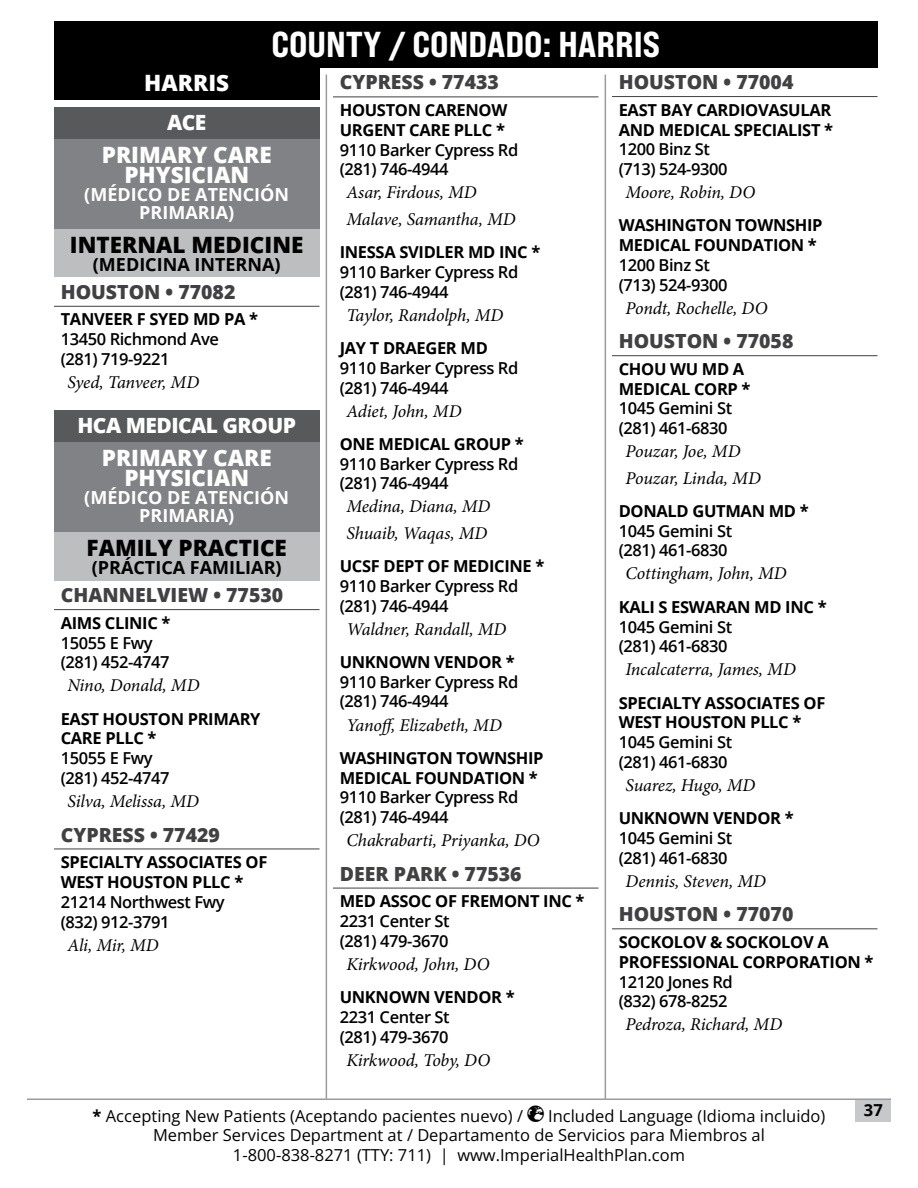
<style>
.page{position:relative;width:918px;height:1188px;background:#fff}
.page>*{position:absolute;margin:0;border:0;box-sizing:border-box;transform-origin:0 0}
.t1{font:36px "Bebas Neue Pro Exp Eb";color:#fff}
.TYPE{font:800 22.5px/19.5px "Open Sans";color:#fff;text-align:center}
.Specialty{font:800 22.5px "Open Sans";color:#000}
.County{font:800 22.5px "Open Sans";color:#fff}
.IPA_Medical_Group{font:800 21px "Open Sans";letter-spacing:-.025em;color:#fff}
.City{font:800 19.5px "Open Sans";color:#414042}
.Pro{font:italic 18px "Minion Pro";letter-spacing:-.01em;color:#000}
.TIPO{font:700 18px/18px "Open Sans";color:#fff;text-align:center}
.Spanish{font:700 18px "Open Sans";color:#000}
.Location{font:600 16.5px/19.8px "Open Sans";letter-spacing:-.025em;color:#000}
.Group{font:700 16.5px/19.8px "Open Sans";letter-spacing:-.02em;color:#000}
.t2{font:16.5px "Open Sans";color:#000}
.s1{font-weight:700}
</style>
<div class="page">
<div style="left:54px;top:21px;width:824px;height:46px;background:#000"></div>
<div style="left:856px;top:1100px;width:35px;height:21px;background:#c7c8ca"></div>
<hr style="left:27px;top:1098px;width:864px;height:2px;background:#000">
<hr style="left:326px;top:75px;width:1px;height:1023px;background:#000">
<hr style="left:605px;top:75px;width:1px;height:1023px;background:#000">
<div style="left:54px;top:68px;width:266px;height:32px;background:#000"></div>
<div style="left:54px;top:107px;width:266px;height:35px;background:#58595b"></div>
<div style="left:54px;top:139px;width:266px;height:52px;background:#808285"></div>
<div style="left:54px;top:180px;width:266px;height:50px;background:#808285"></div>
<div style="left:54px;top:229px;width:266px;height:32px;background:#bcbec0"></div>
<div style="left:54px;top:251px;width:266px;height:26px;background:#bcbec0"></div>
<hr style="left:54px;top:306px;width:266px;height:1px;background:#414042">
<div style="left:54px;top:411px;width:266px;height:34px;background:#58595b"></div>
<div style="left:54px;top:443px;width:266px;height:51px;background:#808285"></div>
<div style="left:54px;top:483px;width:266px;height:50px;background:#808285"></div>
<div style="left:54px;top:533px;width:266px;height:31px;background:#bcbec0"></div>
<div style="left:54px;top:554px;width:266px;height:26px;background:#bcbec0"></div>
<hr style="left:54px;top:609px;width:266px;height:1px;background:#414042">
<hr style="left:54px;top:849px;width:266px;height:1px;background:#414042">
<hr style="left:333px;top:97px;width:265px;height:1px;background:#414042">
<hr style="left:333px;top:888px;width:265px;height:1px;background:#414042">
<hr style="left:612px;top:96px;width:266px;height:1px;background:#414042">
<hr style="left:612px;top:355px;width:266px;height:1px;background:#414042">
<hr style="left:612px;top:928px;width:266px;height:1px;background:#414042">
<h1 class="t1" style="left:271px;top:22px;width:390px">COUNTY / CONDADO: HARRIS</h1>
<p class="County" style="left:144px;top:66px;width:86px">HARRIS</p>
<h2 class="IPA_Medical_Group" style="left:167px;top:107px;width:41px">ACE</h2>
<h1 class="TYPE" style="left:102px;top:144px;width:171px">PRIMARY CARE<br>PHYSICIAN</h1>
<p class="TIPO" style="left:84px;top:185px;width:206px">(MÉDICO DE ATENCIÓN<br>PRIMARIA)</p>
<h1 class="Specialty" style="left:70px;top:228px;width:235px">INTERNAL MEDICINE</h1>
<p class="Spanish" style="left:93px;top:252px;width:189px">(MEDICINA INTERNA)</p>
<h4 class="City" style="left:61px;top:277px;width:176px">HOUSTON • 77082</h4>
<p class="Group" style="left:61px;top:309px;width:199px">TANVEER F SYED MD PA *</p>
<p class="Location" style="left:61px;top:329px;width:160px">13450 Richmond Ave (281) 719-9221</p>
<p class="Pro" style="left:68px;top:370px;width:133px">Syed, Tanveer, MD</p>
<h2 class="IPA_Medical_Group" style="left:77px;top:410px;width:220px">HCA MEDICAL GROUP</h2>
<h1 class="TYPE" style="left:102px;top:447px;width:171px">PRIMARY CARE<br>PHYSICIAN</h1>
<p class="TIPO" style="left:84px;top:488px;width:206px">(MÉDICO DE ATENCIÓN<br>PRIMARIA)</p>
<h1 class="Specialty" style="left:87px;top:531px;width:202px">FAMILY PRACTICE</h1>
<p class="Spanish" style="left:92px;top:555px;width:191px">(PRÁCTICA FAMILIAR)</p>
<h4 class="City" style="left:61px;top:580px;width:224px">CHANNELVIEW • 77530</h4>
<p class="Group" style="left:61px;top:612px;width:111px">AIMS CLINIC *</p>
<p class="Location" style="left:61px;top:632px;width:110px">15055 E Fwy (281) 452-4747</p>
<p class="Pro" style="left:68px;top:673px;width:133px">Nino, Donald, MD</p>
<p class="Group" style="left:61px;top:708px;width:201px">EAST HOUSTON PRIMARY<br>CARE PLLC *</p>
<p class="Location" style="left:61px;top:748px;width:110px">15055 E Fwy (281) 452-4747</p>
<p class="Pro" style="left:68px;top:789px;width:133px">Silva, Melissa, MD</p>
<h4 class="City" style="left:61px;top:820px;width:161px">CYPRESS • 77429</h4>
<p class="Group" style="left:61px;top:852px;width:208px">SPECIALTY ASSOCIATES OF<br>WEST HOUSTON PLLC *</p>
<p class="Location" style="left:61px;top:891px;width:165px">21214 Northwest Fwy (832) 912-3791</p>
<p class="Pro" style="left:68px;top:932px;width:93px">Ali, Mir, MD</p>
<h4 class="City" style="left:340px;top:68px;width:161px">CYPRESS • 77433</h4>
<p class="Group" style="left:340px;top:100px;width:169px">HOUSTON CARENOW<br>URGENT CARE PLLC *</p>
<p class="Location" style="left:340px;top:139px;width:180px">9110 Barker Cypress Rd (281) 746-4944</p>
<p class="Pro" style="left:346px;top:180px;width:132px">Asar, Firdous, MD</p>
<p class="Pro" style="left:346px;top:207px;width:171px">Malave, Samantha, MD</p>
<p class="Group" style="left:340px;top:242px;width:202px">INESSA SVIDLER MD INC *</p>
<p class="Location" style="left:340px;top:262px;width:180px">9110 Barker Cypress Rd (281) 746-4944</p>
<p class="Pro" style="left:346px;top:303px;width:158px">Taylor, Randolph, MD</p>
<p class="Group" style="left:340px;top:338px;width:150px">JAY T DRAEGER MD</p>
<p class="Location" style="left:340px;top:357px;width:180px">9110 Barker Cypress Rd (281) 746-4944</p>
<p class="Pro" style="left:346px;top:398px;width:116px">Adiet, John, MD</p>
<p class="Group" style="left:340px;top:434px;width:186px">ONE MEDICAL GROUP *</p>
<p class="Location" style="left:340px;top:453px;width:180px">9110 Barker Cypress Rd (281) 746-4944</p>
<p class="Pro" style="left:346px;top:494px;width:145px">Medina, Diana, MD</p>
<p class="Pro" style="left:346px;top:521px;width:142px">Shuaib, Waqas, MD</p>
<p class="Group" style="left:340px;top:556px;width:206px">UCSF DEPT OF MEDICINE *</p>
<p class="Location" style="left:340px;top:576px;width:180px">9110 Barker Cypress Rd (281) 746-4944</p>
<p class="Pro" style="left:346px;top:617px;width:161px">Waldner, Randall, MD</p>
<p class="Group" style="left:340px;top:652px;width:176px">UNKNOWN VENDOR *</p>
<p class="Location" style="left:340px;top:671px;width:180px">9110 Barker Cypress Rd (281) 746-4944</p>
<p class="Pro" style="left:346px;top:712px;width:157px">Yanoff, Elizabeth, MD</p>
<p class="Group" style="left:340px;top:748px;width:205px">WASHINGTON TOWNSHIP<br>MEDICAL FOUNDATION *</p>
<p class="Location" style="left:340px;top:787px;width:180px">9110 Barker Cypress Rd (281) 746-4944</p>
<p class="Pro" style="left:346px;top:828px;width:195px">Chakrabarti, Priyanka, DO</p>
<h4 class="City" style="left:340px;top:859px;width:183px">DEER PARK • 77536</h4>
<p class="Group" style="left:340px;top:891px;width:246px">MED ASSOC OF FREMONT INC *</p>
<p class="Location" style="left:340px;top:911px;width:112px">2231 Center St (281) 479-3670</p>
<p class="Pro" style="left:346px;top:952px;width:144px">Kirkwood, John, DO</p>
<p class="Group" style="left:340px;top:987px;width:176px">UNKNOWN VENDOR *</p>
<p class="Location" style="left:340px;top:1007px;width:112px">2231 Center St (281) 479-3670</p>
<p class="Pro" style="left:346px;top:1048px;width:145px">Kirkwood, Toby, DO</p>
<h4 class="City" style="left:619px;top:67px;width:176px">HOUSTON • 77004</h4>
<p class="Group" style="left:619px;top:99px;width:216px">EAST BAY CARDIOVASULAR<br>AND MEDICAL SPECIALIST *</p>
<p class="Location" style="left:619px;top:139px;width:110px">1200 Binz St (713) 524-9300</p>
<p class="Pro" style="left:626px;top:180px;width:131px">Moore, Robin, DO</p>
<p class="Group" style="left:619px;top:215px;width:205px">WASHINGTON TOWNSHIP<br>MEDICAL FOUNDATION *</p>
<p class="Location" style="left:619px;top:255px;width:110px">1200 Binz St (713) 524-9300</p>
<p class="Pro" style="left:626px;top:296px;width:143px">Pondt, Rochelle, DO</p>
<h4 class="City" style="left:619px;top:326px;width:176px">HOUSTON • 77058</h4>
<p class="Group" style="left:619px;top:359px;width:133px">CHOU WU MD A<br>MEDICAL CORP *</p>
<p class="Location" style="left:619px;top:398px;width:115px">1045 Gemini St (281) 461-6830</p>
<p class="Pro" style="left:626px;top:439px;width:116px">Pouzar, Joe, MD</p>
<p class="Pro" style="left:626px;top:465px;width:137px">Pouzar, Linda, MD</p>
<p class="Group" style="left:619px;top:501px;width:192px">DONALD GUTMAN MD *</p>
<p class="Location" style="left:619px;top:520px;width:115px">1045 Gemini St (281) 461-6830</p>
<p class="Pro" style="left:626px;top:561px;width:163px">Cottingham, John, MD</p>
<p class="Group" style="left:619px;top:596px;width:209px">KALI S ESWARAN MD INC *</p>
<p class="Location" style="left:619px;top:616px;width:115px">1045 Gemini St (281) 461-6830</p>
<p class="Pro" style="left:626px;top:657px;width:172px">Incalcaterra, James, MD</p>
<p class="Group" style="left:619px;top:692px;width:208px">SPECIALTY ASSOCIATES OF<br>WEST HOUSTON PLLC *</p>
<p class="Location" style="left:619px;top:732px;width:115px">1045 Gemini St (281) 461-6830</p>
<p class="Pro" style="left:626px;top:773px;width:131px">Suarez, Hugo, MD</p>
<p class="Group" style="left:619px;top:808px;width:176px">UNKNOWN VENDOR *</p>
<p class="Location" style="left:619px;top:828px;width:115px">1045 Gemini St (281) 461-6830</p>
<p class="Pro" style="left:626px;top:869px;width:142px">Dennis, Steven, MD</p>
<h4 class="City" style="left:619px;top:900px;width:176px">HOUSTON • 77070</h4>
<p class="Group" style="left:619px;top:932px;width:256px">SOCKOLOV &amp; SOCKOLOV A<br>PROFESSIONAL CORPORATION *</p>
<p class="Location" style="left:619px;top:971px;width:116px">12120 Jones Rd (832) 678-8252</p>
<p class="Pro" style="left:626px;top:1012px;width:158px">Pedroza, Richard, MD</p>
<p class="t2" style="left:93px;top:1104px;width:432px"><span class="s1">*</span> Accepting New Patients (Aceptando pacientes nuevo) /</p>
<p class="t2" style="left:548px;top:1104px;width:279px">Included Language (Idioma incluido)</p>
<p class="t2" style="left:153px;top:1124px;width:613px">Member Services Department at / Departamento de Servicios para Miembros al</p>
<p class="t2" style="left:233px;top:1143px;width:454px">1-800-838-8271 (TTY: 711) | www.ImperialHealthPlan.com</p>
<p class="Group" style="left:864px;top:1100px;width:20px">37</p>
</div>
